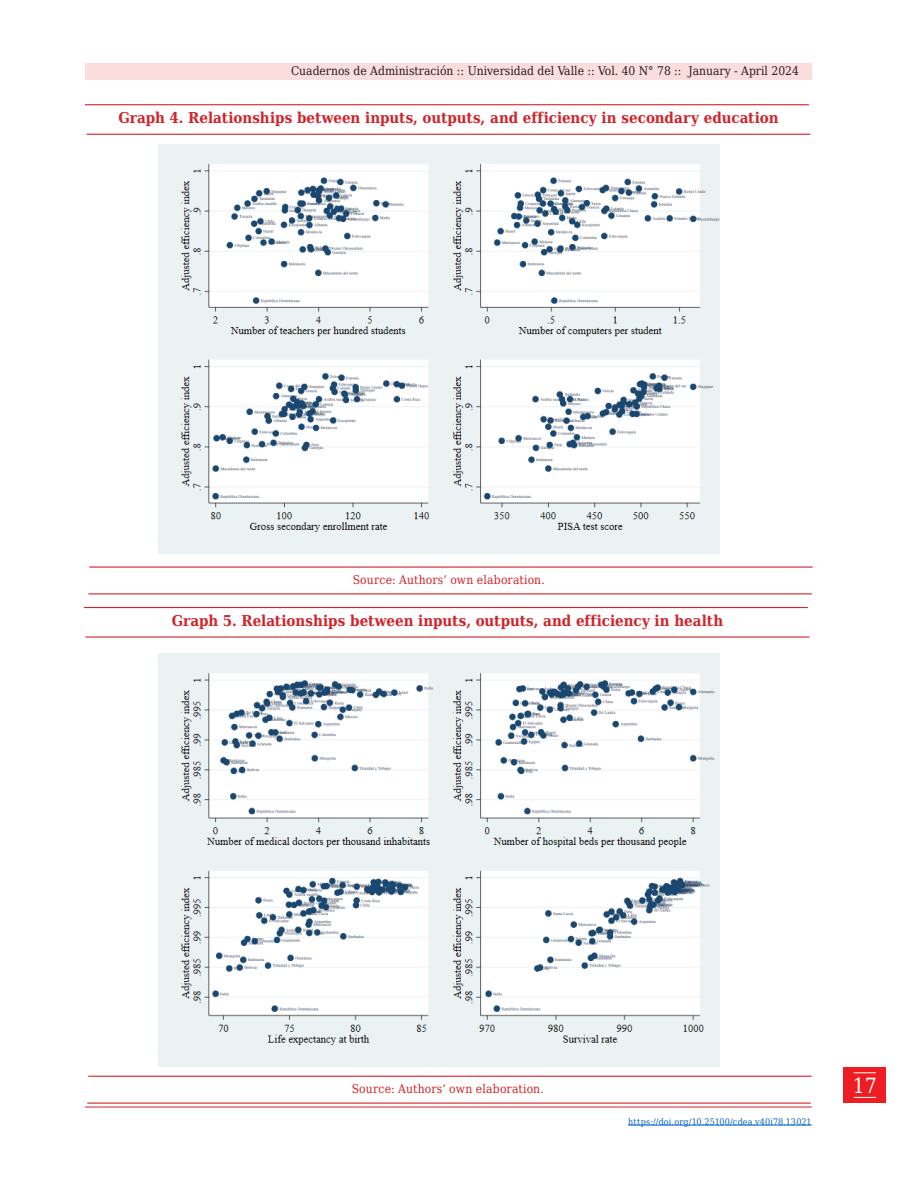
<style>
.page{position:relative;width:918px;height:1188px;background:#fff}
.page>*{position:absolute;margin:0;border:0;box-sizing:border-box;transform-origin:0 0}
.t1{font:21px "DejaVu Serif Condensed";color:#fff}
.Titulo_figura{font:700 15px "DejaVu Serif Condensed";color:#d1232a}
.t2{font:12px "DejaVu Serif Condensed";color:#231f20}
.Pie_de_imagen{font:12px "DejaVu Serif Condensed";letter-spacing:.015em;color:#d1232a}
.fechas{font:9px "DejaVu Serif Condensed";letter-spacing:.01em;color:#0563c1}
</style>
<div class="page">
<div style="left:844px;top:1067px;width:42px;height:36px;background:#ee1d23"></div>
<svg style="left:854px;top:1072px;width:22px;height:1px"></svg>
<svg style="left:854px;top:1097px;width:22px;height:1px"></svg>
<div style="left:85px;top:63px;width:727px;height:17px;background:#fcddde"></div>
<hr style="left:85px;top:1107px;width:727px;height:1px;background:#d1232a">
<hr style="left:628px;top:1125px;width:184px;height:1px;background:#0563c1">
<hr style="left:85px;top:104px;width:724px;height:1px;background:#d1232a">
<hr style="left:87px;top:134px;width:723px;height:1px;background:#d1232a">
<hr style="left:89px;top:566px;width:724px;height:2px;background:#d1232a">
<hr style="left:88px;top:593px;width:724px;height:1px;background:#d1232a">
<hr style="left:84px;top:607px;width:724px;height:1px;background:#d1232a">
<hr style="left:85px;top:636px;width:724px;height:2px;background:#d1232a">
<hr style="left:88px;top:1076px;width:724px;height:1px;background:#d1232a">
<hr style="left:87px;top:1103px;width:724px;height:1px;background:#d1232a">
<img style="left:158px;top:145px;width:562px;height:408px">
<img style="left:158px;top:654px;width:562px;height:412px">
<p class="t2" style="left:291px;top:61px;width:509px">Cuadernos de Administración :: Universidad del Valle :: Vol. 40 N° 78 :: January - April 2024</p>
<p class="Titulo_figura" style="left:118px;top:106px;width:662px">Graph 4. Relationships between inputs, outputs, and efficiency in secondary education</p>
<p class="Pie_de_imagen" style="left:353px;top:570px;width:194px">Source: Authors’ own elaboration.</p>
<p class="Titulo_figura" style="left:172px;top:608px;width:553px">Graph 5. Relationships between inputs, outputs, and efficiency in health</p>
<p class="Pie_de_imagen" style="left:352px;top:1080px;width:194px">Source: Authors’ own elaboration.</p>
<p class="fechas" style="left:628px;top:1115px;width:185px">https://doi.org/10.25100/cdea.v40i78.13021</p>
<p class="t1" style="left:853px;top:1069px;width:26px">17</p>
</div>
